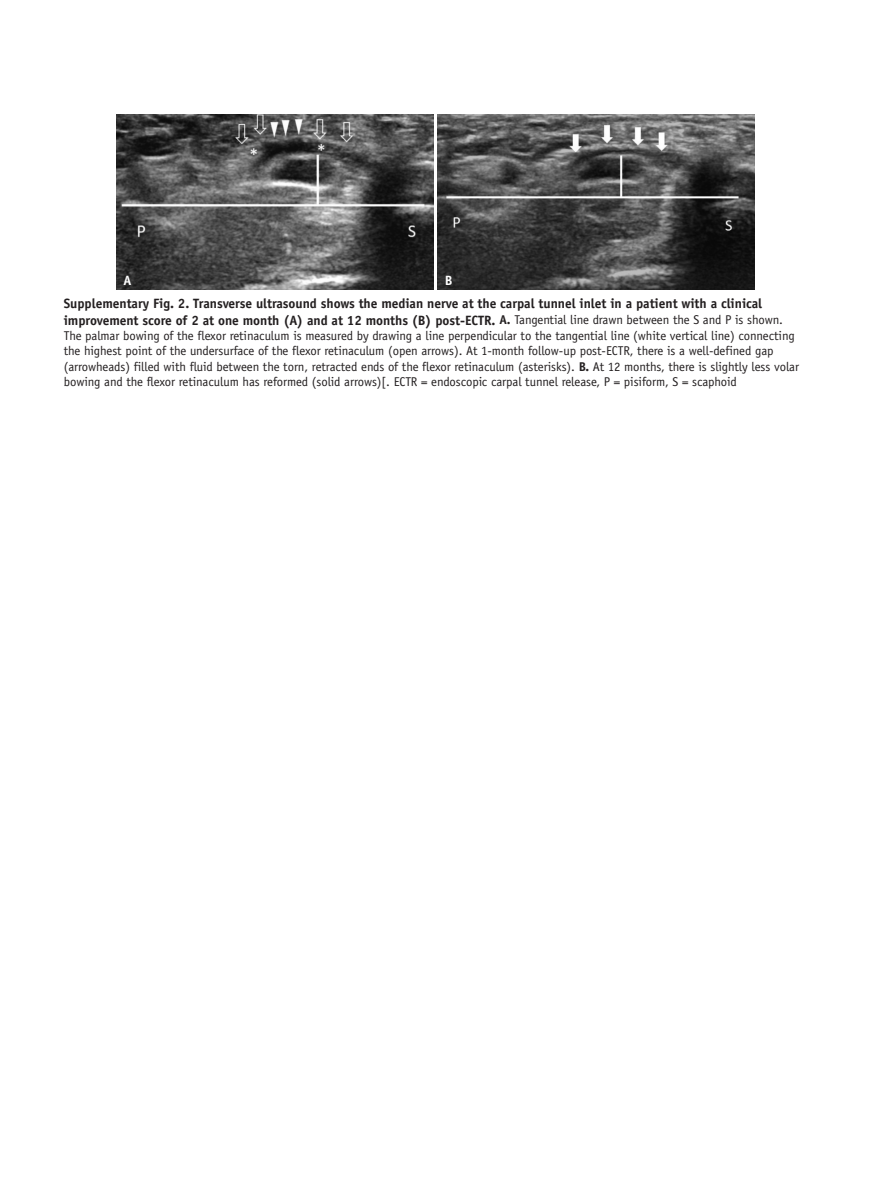
<style>
.page{position:relative;width:893px;height:1191px;background:#fff}
.page>*{position:absolute;margin:0;border:0;box-sizing:border-box;transform-origin:0 0}
.t1{font:700 13.5px/16.2px "Officina Sans Std";letter-spacing:-.005em;color:#231f20}
.t2{font:700 13.5px "Officina Sans Std";color:#fff}
.t3{font:12.75px/15.3px "Officina Sans Std";letter-spacing:-.005em;color:#231f20}
.s1{font-size:12.75px}
.s2{font-weight:400;font-size:12.75px}
.s3{font-weight:700}
</style>
<div class="page">
<img style="left:117px;top:115px;width:317px;height:175px">
<img style="left:438px;top:115px;width:317px;height:175px">
<p class="t2" style="left:124px;top:271px;width:10px">A</p>
<p class="t2" style="left:445px;top:271px;width:9px">B</p>
<p class="t1" style="left:64px;top:295px;width:721px">Supplementary Fig. 2. Transverse ultrasound shows the median nerve at the carpal tunnel inlet in a patient with a clinical improvement score of 2 at one month (A) and at 12 months (B) post-ECTR. <span class="s1">A.</span> <span class="s2">Tangential line drawn between the S and P is shown.</span></p>
<p class="t3" style="left:64px;top:328px;width:737px">The palmar bowing of the flexor retinaculum is measured by drawing a line perpendicular to the tangential line (white vertical line) connecting the highest point of the undersurface of the flexor retinaculum (open arrows). At 1-month follow-up post-ECTR, there is a well-defined gap (arrowheads) filled with fluid between the torn, retracted ends of the flexor retinaculum (asterisks). <span class="s3">B.</span> At 12 months, there is slightly less volar bowing and the flexor retinaculum has reformed (solid arrows)[. ECTR = endoscopic carpal tunnel release, P = pisiform, S = scaphoid</p>
</div>
